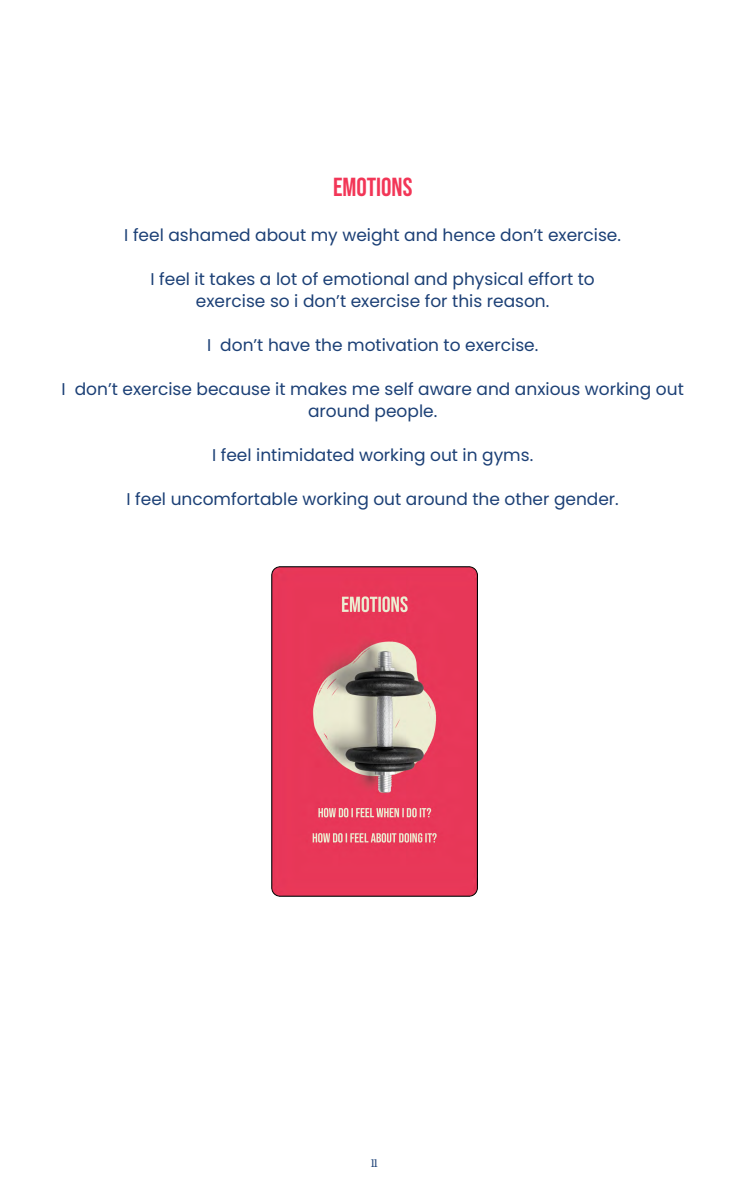
<style>
.page{position:relative;width:749px;height:1199px;background:#fff}
.page>*{position:absolute;margin:0;border:0;box-sizing:border-box;transform-origin:0 0}
.t1{font:26px "Bebas Neue";color:#f23657}
.t2{font:17px/22px "Poppins";color:#1c4076;text-align:center}
.t3{font:12.5px "Minion Pro";color:#1c4076}
</style>
<div class="page">
<img style="left:272px;top:566px;width:205px;height:330px">
<h1 class="t1" style="left:333px;top:173px;width:81px">EMOTIONS</h1>
<p class="t2" style="left:124px;top:224px;width:498px">I feel ashamed about my weight and hence don’t exercise.</p>
<p class="t2" style="left:150px;top:268px;width:446px">I feel it takes a lot of emotional and physical effort to exercise so i don’t exercise for this reason.</p>
<p class="t2" style="left:207px;top:334px;width:333px">I don’t have the motivation to exercise.</p>
<p class="t2" style="left:62px;top:378px;width:624px">I don’t exercise because it makes me self aware and anxious working out around people.</p>
<p class="t2" style="left:212px;top:444px;width:323px">I feel intimidated working out in gyms.</p>
<p class="t2" style="left:127px;top:488px;width:494px">I feel uncomfortable working out around the other gender.</p>
<p class="t3" style="left:370px;top:1155px;width:10px">11</p>
</div>
